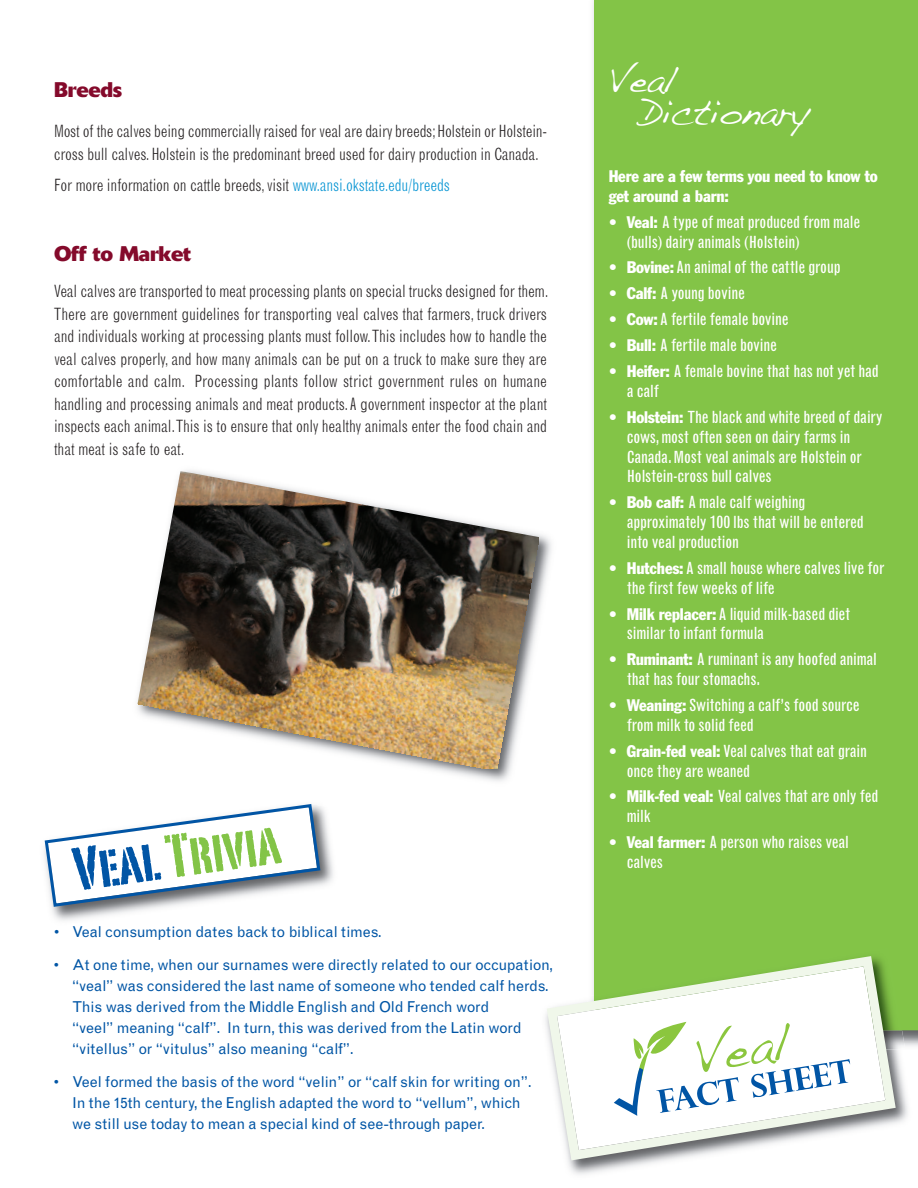
<style>
.page{position:relative;width:918px;height:1188px;background:#fff}
.page>*{position:absolute;margin:0;border:0;box-sizing:border-box;transform-origin:0 0}
.t1{font:60px "Portago ITCTT";color:#83c447}
.t2{font:50.25px "Handwriting Dakota";color:#8bc63e}
.t3{font:36px/31.5px "Handwriting Dakota";letter-spacing:-.01em;color:#fff}
.t4{font:700 21px "Delta";letter-spacing:-.01em;color:#840a2b}
.t5{font:condensed 16.5px/20px "Grotesque";letter-spacing:-.01em;color:#fff}
.t6{font:300 condensed 16.5px/22.5px "Grotesque";letter-spacing:-.015em;color:#231f20}
.t7{font:condensed 16.5px/19.8px "Franklin Gothic";letter-spacing:-.01em;color:#fff}
.t8{font:15px/21px "Grotesque";letter-spacing:-.01em;color:#0155a5}
.s1{color:#0092d2}
.s2{color:#0155a5}
.s3{font-family:"Franklin Gothic"}
</style>
<div class="page">
<img style="left:52px;top:840px;width:281px;height:81px">
<div style="left:594px;top:0;width:324px;height:1030px;background:#83c447"></div>
<img style="left:569px;top:996px;width:348px;height:179px">
<img style="left:594px;top:947px;width:308px;height:83px">
<svg style="left:545px;top:951px;width:356px;height:215px"></svg>
<img style="left:187px;top:470px;width:364px;height:370px">
<img style="left:292px;top:796px;width:39px;height:12px">
<svg style="left:44px;top:802px;width:278px;height:107px"></svg>
<img style="left:137px;top:471px;width:402px;height:298px">
<p class="t4" style="left:54px;top:82px;width:70px">Breeds</p>
<p class="t6" style="left:54px;top:121px;width:495px">Most of the calves being commercially raised for veal are dairy breeds;Holstein or Holstein&shy;cross bull calves. Holstein is the predominant breed used for dairy production in Canada.</p>
<p class="t6" style="left:54px;top:175px;width:397px">For more information on cattle breeds,visit <span class="s1">www.ansi.okstate.edu/breeds</span></p>
<p class="t4" style="left:54px;top:247px;width:139px">Off to Market</p>
<p class="t6" style="left:54px;top:281px;width:496px;text-align:justify">Veal calves are transported to meat processing plants on special trucks designed for them.<br>There are government guidelines for transporting veal calves that farmers, truck drivers and individuals working at processing plants must follow.This includes how to handle the veal calves properly, and how many animals can be put on a truck to make sure they are comfortable and calm. Processing plants follow strict government rules on humane handling and processing animals and meat products.A government inspector at the plant inspects each animal.This is to ensure that only healthy animals enter the food chain and that meat is safe to eat.</p>
<h1 class="t1" style="left:69px;top:833px;width:209px;rotate:-8deg"><span class="s2">Veal</span>Trivia</h1>
<p class="t8" style="left:54px;top:923px;width:330px">• Veal consumption dates back to biblical times.</p>
<p class="t8" style="left:72px;top:956px;width:483px;text-indent:-18px">• At one time, when our surnames were directly related to our occupation, “veal” was considered the last name of someone who tended calf herds.<br>This was derived from the Middle English and Old French word<br>“veel” meaning “calf”. In turn, this was derived from the Latin word “vitellus” or “vitulus” also meaning “calf”.</p>
<p class="t8" style="left:72px;top:1073px;width:461px;text-indent:-18px">• Veel formed the basis of the word “velin” or “calf skin for writing on”.<br>In the 15th century, the English adapted the word to “vellum”, which we still use today to mean a special kind of see-through paper.</p>
<h3 class="t3" style="left:638px;top:65px;width:173px;text-indent:-30px">Veal<br>Dictionary</h3>
<p class="t7" style="left:609px;top:167px;width:271px">Here are a few terms you need to know to get around a barn:</p>
<p class="t5" style="left:627px;top:213px;width:235px;text-indent:-18px"><span class="s3">• Veal:</span> A type of meat produced from male (bulls) dairy animals (Holstein)</p>
<p class="t5" style="left:609px;top:259px;width:233px"><span class="s3">• Bovine:</span> An animal of the cattle group</p>
<p class="t5" style="left:609px;top:284px;width:138px"><span class="s3">• Calf:</span> A young bovine</p>
<p class="t5" style="left:609px;top:310px;width:182px"><span class="s3">• Cow:</span> A fertile female bovine</p>
<p class="t5" style="left:609px;top:336px;width:170px"><span class="s3">• Bull:</span> A fertile male bovine</p>
<p class="t5" style="left:627px;top:362px;width:254px;text-indent:-18px"><span class="s3">• Heifer:</span> A female bovine that has not yet had a calf</p>
<p class="t5" style="left:627px;top:408px;width:257px;text-indent:-18px"><span class="s3">• Holstein:</span> The black and white breed of dairy cows,most often seen on dairy farms in Canada.Most veal animals are Holstein or Holstein-cross bull calves</p>
<p class="t5" style="left:627px;top:493px;width:238px;text-indent:-18px"><span class="s3">• Bob calf:</span> A male calf weighing approximately 100 lbs that will be entered into veal production</p>
<p class="t5" style="left:627px;top:559px;width:259px;text-indent:-18px"><span class="s3">• Hutches:</span> A small house where calves live for the first few weeks of life</p>
<p class="t5" style="left:627px;top:605px;width:225px;text-indent:-18px"><span class="s3">• Milk replacer:</span> A liquid milk-based diet similar to infant formula</p>
<p class="t5" style="left:627px;top:650px;width:252px;text-indent:-18px"><span class="s3">• Ruminant:</span> A ruminant is any hoofed animal that has four stomachs.</p>
<p class="t5" style="left:627px;top:696px;width:235px;text-indent:-18px"><span class="s3">• Weaning:</span> Switching a calf’s food source from milk to solid feed</p>
<p class="t5" style="left:627px;top:742px;width:242px;text-indent:-18px"><span class="s3">• Grain-fed veal:</span> Veal calves that eat grain once they are weaned</p>
<p class="t5" style="left:627px;top:788px;width:253px;text-indent:-18px"><span class="s3">• Milk-fed veal:</span> Veal calves that are only fed milk</p>
<p class="t5" style="left:627px;top:833px;width:224px;text-indent:-18px"><span class="s3">• Veal farmer:</span> A person who raises veal calves</p>
<h2 class="t2" style="left:690px;top:1027px;width:97px;rotate:-9deg">Veal</h2>
</div>
